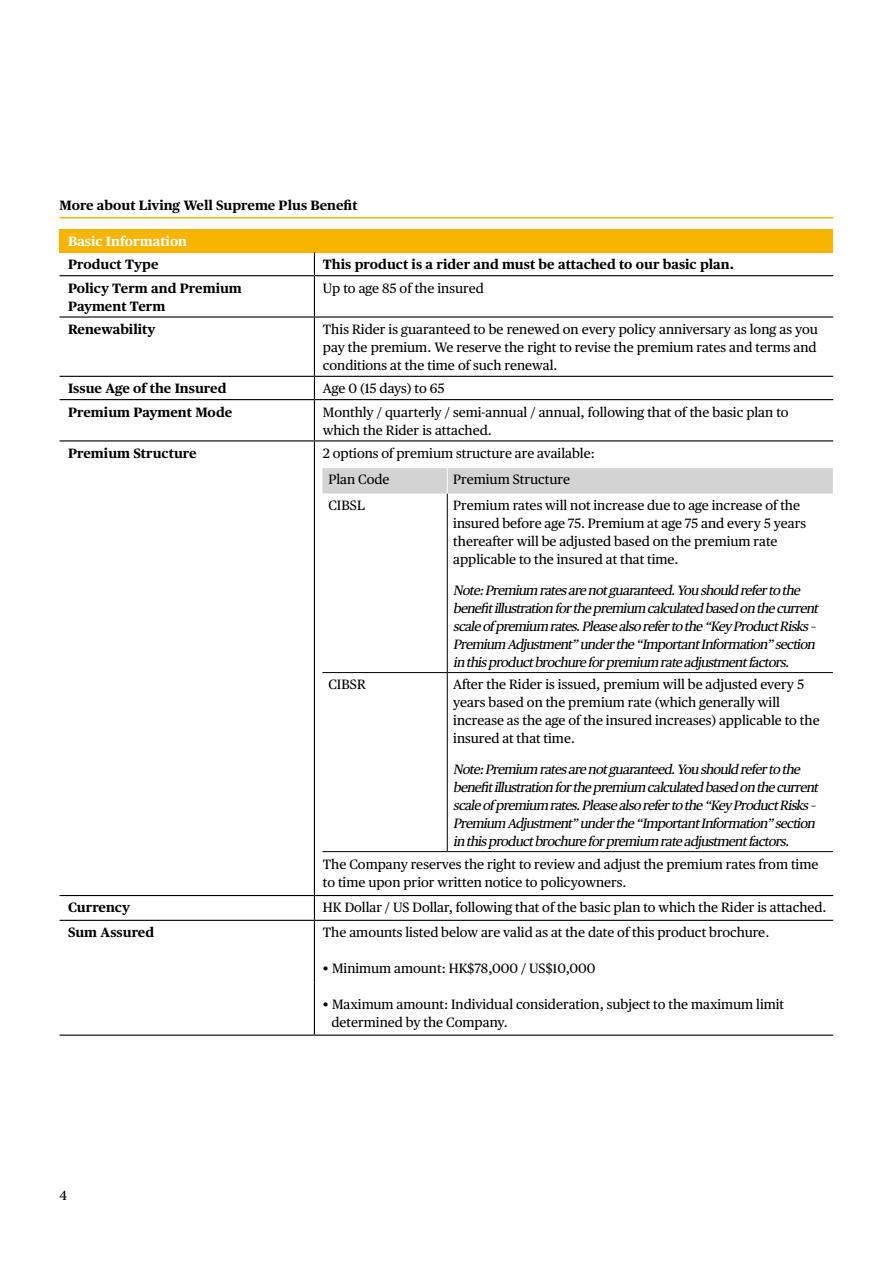
<style>
.page{position:relative;width:893px;height:1263px;background:#fff}
.page>*{position:absolute;margin:0;border:0;box-sizing:border-box;transform-origin:0 0}
.t1{font:13.5px/18px "Chubb Publico Text";color:#000}
.t2{font:italic 13.5px/18px "Chubb Publico Text";letter-spacing:-.055em;color:#000}
.t3{font:700 13.5px/18px "Chubb Publico Text";color:#000}
.t4{font:700 13.5px "Chubb Publico Text";color:#fff}
</style>
<div class="page">
<hr style="left:447px;top:493px;width:1px;height:179px;background:#000">
<hr style="left:447px;top:673px;width:1px;height:178px;background:#000">
<div style="left:322px;top:468px;width:511px;height:25px;background:#d3d3d4"></div>
<hr style="left:322px;top:851px;width:125px;height:1px;background:#000">
<hr style="left:447px;top:851px;width:386px;height:1px;background:#000">
<hr style="left:322px;top:672px;width:125px;height:1px;background:#000">
<hr style="left:447px;top:672px;width:386px;height:1px;background:#000">
<hr style="left:60px;top:217px;width:773px;height:1px;background:#f8b500">
<div style="left:60px;top:229px;width:773px;height:23px;background:#f8b500"></div>
<hr style="left:314px;top:440px;width:519px;height:1px;background:#000">
<hr style="left:314px;top:895px;width:519px;height:1px;background:#000">
<hr style="left:314px;top:920px;width:519px;height:1px;background:#000">
<hr style="left:314px;top:275px;width:519px;height:1px;background:#000">
<hr style="left:314px;top:1034px;width:519px;height:2px;background:#000">
<svg style="left:314px;top:252px;width:1px;height:23px"></svg>
<hr style="left:60px;top:275px;width:254px;height:1px;background:#000">
<hr style="left:314px;top:276px;width:1px;height:40px;background:#000">
<hr style="left:60px;top:316px;width:254px;height:2px;background:#000">
<hr style="left:60px;top:376px;width:254px;height:1px;background:#000">
<hr style="left:60px;top:399px;width:254px;height:1px;background:#000">
<hr style="left:314px;top:318px;width:1px;height:58px;background:#000">
<svg style="left:314px;top:377px;width:1px;height:22px"></svg>
<hr style="left:314px;top:400px;width:1px;height:40px;background:#000">
<hr style="left:60px;top:440px;width:254px;height:1px;background:#000">
<hr style="left:314px;top:441px;width:1px;height:454px;background:#000">
<hr style="left:60px;top:895px;width:254px;height:1px;background:#000">
<svg style="left:314px;top:896px;width:1px;height:24px"></svg>
<hr style="left:60px;top:920px;width:254px;height:1px;background:#000">
<hr style="left:314px;top:921px;width:1px;height:62px;background:#000">
<hr style="left:60px;top:1034px;width:254px;height:2px;background:#000">
<hr style="left:314px;top:316px;width:519px;height:2px;background:#000">
<hr style="left:314px;top:376px;width:519px;height:1px;background:#000">
<hr style="left:314px;top:399px;width:519px;height:1px;background:#000">
<hr style="left:314px;top:983px;width:1px;height:51px;background:#000">
<p class="t3" style="left:60px;top:196px;width:300px">More about Living Well Supreme Plus Benefit</p>
<p class="t4" style="left:68px;top:231px;width:121px">Basic Information</p>
<p class="t3" style="left:68px;top:255px;width:92px">Product Type</p>
<p class="t3" style="left:323px;top:255px;width:412px">This product is a rider and must be attached to our basic plan.</p>
<p class="t3" style="left:68px;top:278px;width:175px">Policy Term and Premium<br>Payment Term</p>
<p class="t1" style="left:323px;top:278px;width:162px">Up to age 85 of the insured</p>
<p class="t3" style="left:68px;top:319px;width:89px">Renewability</p>
<p class="t1" style="left:323px;top:319px;width:496px;text-align:justify">This Rider is guaranteed to be renewed on every policy anniversary as long as you pay the premium. We reserve the right to revise the premium rates and terms and conditions at the time of such renewal.</p>
<p class="t3" style="left:68px;top:378px;width:160px">Issue Age of the Insured</p>
<p class="t1" style="left:323px;top:379px;width:123px">Age 0 (15 days) to 65</p>
<p class="t3" style="left:68px;top:402px;width:166px">Premium Payment Mode</p>
<p class="t1" style="left:323px;top:402px;width:467px">Monthly / quarterly / semi-annual / annual, following that of the basic plan to which the Rider is attached.</p>
<p class="t3" style="left:68px;top:443px;width:130px">Premium Structure</p>
<p class="t1" style="left:323px;top:443px;width:273px">2 options of premium structure are available:</p>
<p class="t1" style="left:328px;top:470px;width:63px">Plan Code</p>
<p class="t1" style="left:453px;top:470px;width:118px">Premium Structure</p>
<p class="t1" style="left:328px;top:495px;width:38px">CIBSL</p>
<p class="t1" style="left:453px;top:495px;width:354px">Premium rates will not increase due to age increase of the insured before age 75. Premium at age 75 and every 5 years thereafter will be adjusted based on the premium rate applicable to the insured at that time.</p>
<p class="t2" style="left:453px;top:580px;width:370px">Note:Premium ratesarenotguaranteed.You shouldrefertothe benefitillustration forthepremium calculatedbasedon thecurrent scaleof premium rates.Pleasealsorefertothe“KeyProductRisks– Premium Adjustment”underthe“ImportantInformation”section in thisproductbrochureforpremium rateadjustmentfactors.</p>
<p class="t1" style="left:328px;top:674px;width:39px">CIBSR</p>
<p class="t1" style="left:453px;top:674px;width:368px">After the Rider is issued, premium will be adjusted every 5 years based on the premium rate (which generally will increase as the age of the insured increases) applicable to the insured at that time.</p>
<p class="t2" style="left:453px;top:759px;width:370px">Note:Premium ratesarenotguaranteed.You shouldrefertothe benefitillustration forthepremium calculatedbasedon thecurrent scaleof premium rates.Pleasealsorefertothe“KeyProductRisks– Premium Adjustment”underthe“ImportantInformation”section in thisproductbrochureforpremium rateadjustmentfactors.</p>
<p class="t1" style="left:323px;top:855px;width:497px">The Company reserves the right to review and adjust the premium rates from time to time upon prior written notice to policyowners.</p>
<p class="t3" style="left:68px;top:898px;width:64px">Currency</p>
<p class="t1" style="left:323px;top:898px;width:505px">HK Dollar / US Dollar, following that of the basic plan to which the Rider is attached.</p>
<p class="t3" style="left:68px;top:922px;width:88px">Sum Assured</p>
<p class="t1" style="left:323px;top:922px;width:448px">The amounts listed below are valid as at the date of this product brochure.</p>
<p class="t1" style="left:323px;top:958px;width:274px">• Minimum amount: HK$78,000 / US$10,000</p>
<p class="t1" style="left:332px;top:994px;width:454px;text-indent:-9px">• Maximum amount: Individual consideration, subject to the maximum limit determined by the Company.</p>
<p class="t1" style="left:60px;top:1186px;width:9px">4</p>
</div>
